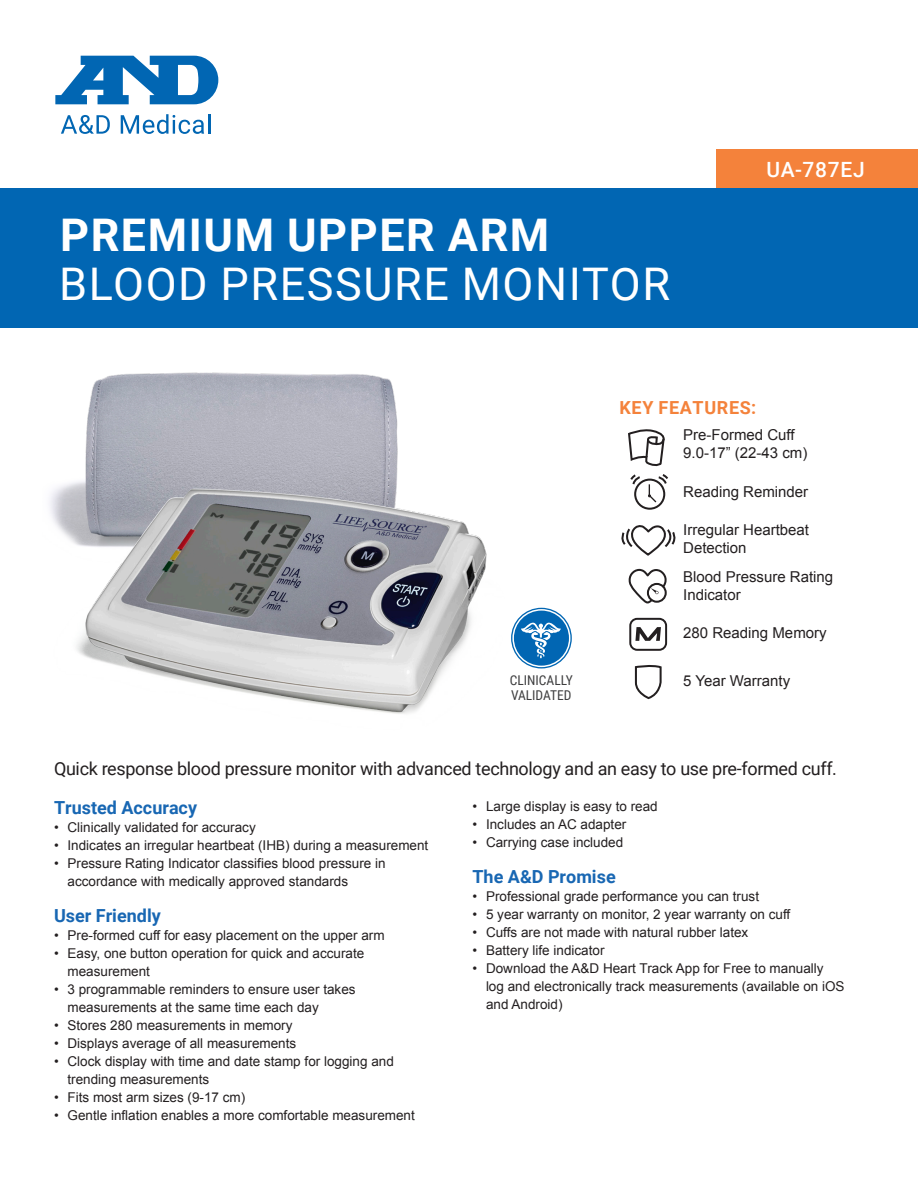
<style>
.page{position:relative;width:918px;height:1188px;background:#fff}
.page>*{position:absolute;margin:0;border:0;box-sizing:border-box;transform-origin:0 0}
.t1{font:45px/49.5px "Roboto";letter-spacing:.035em;color:#fff}
.t2{font:500 21px "Roboto";letter-spacing:.035em;color:#fff}
.Callout_text{font:18px "Roboto";letter-spacing:-.02em;color:#231f20}
.t3{font:700 18px "Roboto";color:#1867b3}
.t4{font:700 18px "Roboto";letter-spacing:.035em;color:#f4823b}
.Key_Feature-body{font:15px/18px "Arial";color:#231f20}
.t5{font:13.5px/18px "Arial";color:#231f20}
.t6{font:13.5px/15px "Roboto Condensed";color:#3e3e3f}
.s1{font-weight:700}
</style>
<div class="page">
<div style="left:716px;top:149px;width:202px;height:39px;background:#f4823b"></div>
<img style="left:49px;top:372px;width:465px;height:342px">
<div style="left:0;top:188px;width:918px;height:139px;background:#0166b3"></div>
<svg style="left:628px;top:429px;width:37px;height:38px"></svg>
<div style="left:634px;top:479px;width:31px;height:31px;border:2px solid #231f20;border-radius:50%"></div>
<svg style="left:648px;top:474px;width:20px;height:30px"></svg>
<svg style="left:630px;top:474px;width:12px;height:13px"></svg>
<svg style="left:621px;top:525px;width:55px;height:31px"></svg>
<svg style="left:628px;top:568px;width:39px;height:36px"></svg>
<div style="left:629px;top:618px;width:38px;height:33px;border:2px solid #231f20;border-radius:7px"></div>
<svg style="left:635px;top:627px;width:26px;height:14px"></svg>
<svg style="left:634px;top:665px;width:28px;height:35px"></svg>
<svg style="left:512px;top:608px;width:59px;height:60px"></svg>
<div style="left:511px;top:608px;width:61px;height:60px;border:1px solid #0166b3;border-radius:50%"></div>
<div style="left:514px;top:611px;width:55px;height:55px;background:#0166b3;border-radius:50%"></div>
<svg style="left:521px;top:623px;width:40px;height:35px"></svg>
<svg style="left:61px;top:115px;width:49px;height:19px"></svg>
<svg style="left:121px;top:114px;width:83px;height:20px"></svg>
<hr style="left:208px;top:114px;width:2px;height:20px;background:#0166b3">
<svg style="left:55px;top:56px;width:163px;height:48px"></svg>
<p class="t1" style="left:59px;top:209px;width:612px"><span class="s1">PREMIUM UPPER ARM<br></span>BLOOD PRESSURE MONITOR</p>
<p class="t2" style="left:767px;top:154px;width:100px">UA-787EJ</p>
<p class="t6" style="left:510px;top:673px;width:64px">CLINICALLY<br>VALIDATED</p>
<p class="t4" style="left:620px;top:395px;width:138px">KEY FEATURES:</p>
<p class="Key_Feature-body" style="left:683px;top:426px;width:126px">Pre-Formed Cuff<br>9.0-17” (22-43 cm)</p>
<p class="Key_Feature-body" style="left:683px;top:482px;width:127px">Reading Reminder</p>
<p class="Key_Feature-body" style="left:683px;top:521px;width:127px">Irregular Heartbeat<br>Detection</p>
<p class="Key_Feature-body" style="left:683px;top:568px;width:152px">Blood Pressure Rating<br>Indicator</p>
<p class="Key_Feature-body" style="left:683px;top:624px;width:145px">280 Reading Memory</p>
<p class="Key_Feature-body" style="left:683px;top:671px;width:108px">5 Year Warranty</p>
<p class="Callout_text" style="left:54px;top:756px;width:785px">Quick response blood pressure monitor with advanced technology and an easy to use pre-formed cuff.</p>
<p class="t3" style="left:54px;top:795px;width:145px">Trusted Accuracy</p>
<p class="t5" style="left:54px;top:819px;width:203px">• Clinically validated for accuracy</p>
<p class="t5" style="left:54px;top:837px;width:376px">• Indicates an irregular heartbeat (IHB) during a measurement</p>
<p class="t5" style="left:68px;top:855px;width:320px;text-indent:-14px">• Pressure Rating Indicator classifies blood pressure in accordance with medically approved standards</p>
<p class="t3" style="left:54px;top:903px;width:108px">User Friendly</p>
<p class="t5" style="left:54px;top:927px;width:332px">• Pre-formed cuff for easy placement on the upper arm</p>
<p class="t5" style="left:68px;top:945px;width:298px;text-indent:-14px">• Easy, one button operation for quick and accurate measurement</p>
<p class="t5" style="left:68px;top:981px;width:290px;text-indent:-14px">• 3 programmable reminders to ensure user takes measurements at the same time each day</p>
<p class="t5" style="left:54px;top:1017px;width:240px">• Stores 280 measurements in memory</p>
<p class="t5" style="left:54px;top:1035px;width:244px">• Displays average of all measurements</p>
<p class="t5" style="left:68px;top:1053px;width:328px;text-indent:-14px">• Clock display with time and date stamp for logging and trending measurements</p>
<p class="t5" style="left:54px;top:1089px;width:193px">• Fits most arm sizes (9-17 cm)</p>
<p class="t5" style="left:54px;top:1107px;width:362px">• Gentle inflation enables a more comfortable measurement</p>
<p class="t5" style="left:472px;top:797px;width:187px">• Large display is easy to read</p>
<p class="t5" style="left:472px;top:815px;width:155px">• Includes an AC adapter</p>
<p class="t5" style="left:472px;top:833px;width:152px">• Carrying case included</p>
<p class="t3" style="left:472px;top:864px;width:145px">The A&amp;D Promise</p>
<p class="t5" style="left:472px;top:887px;width:288px">• Professional grade performance you can trust</p>
<p class="t5" style="left:472px;top:905px;width:319px">• 5 year warranty on monitor, 2 year warranty on cuff</p>
<p class="t5" style="left:472px;top:923px;width:277px">• Cuffs are not made with natural rubber latex</p>
<p class="t5" style="left:472px;top:941px;width:134px">• Battery life indicator</p>
<p class="t5" style="left:486px;top:959px;width:360px;text-indent:-14px">• Download the A&amp;D Heart Track App for Free to manually log and electronically track measurements (available on iOS and Android)</p>
</div>
